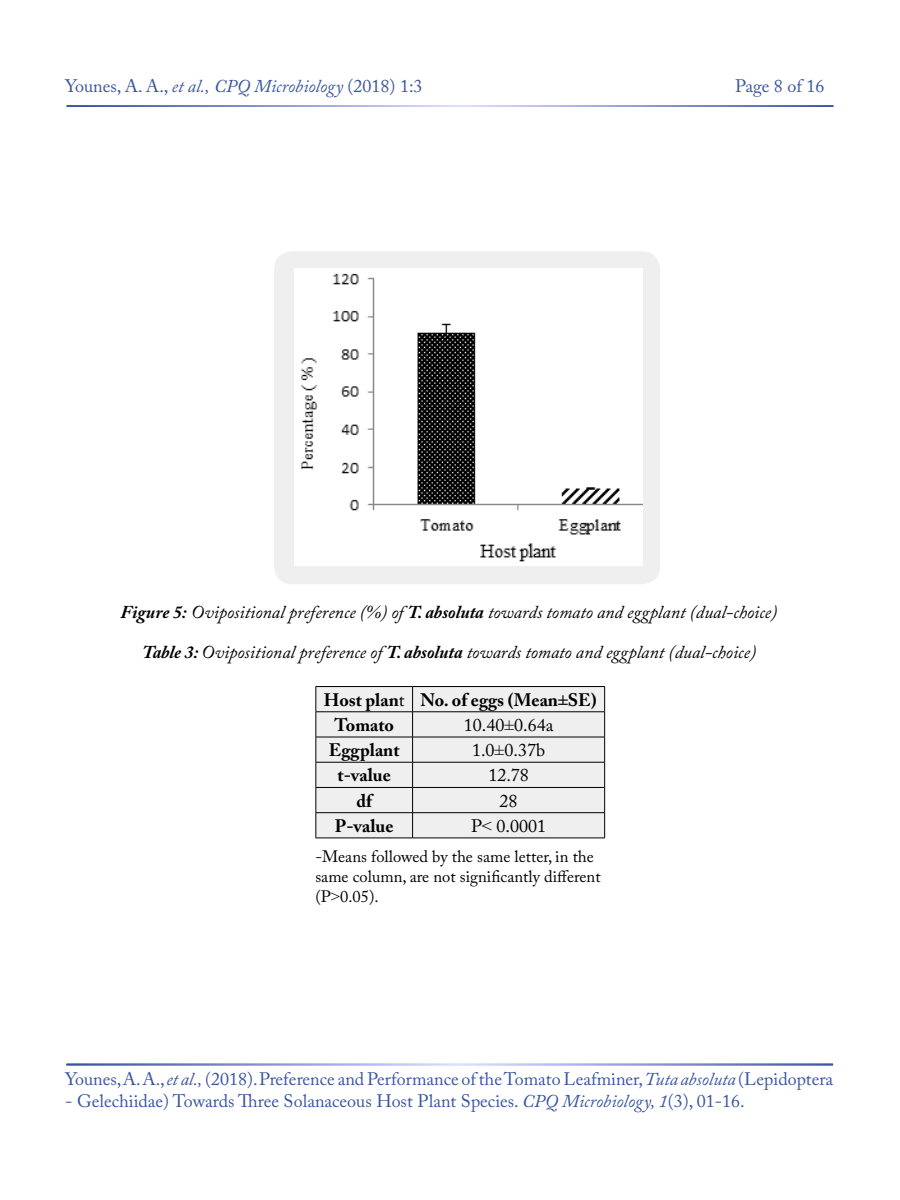
<style>
.page{position:relative;width:900px;height:1200px;background:#fff}
.page>*{position:absolute;margin:0;border:0;box-sizing:border-box;transform-origin:0 0}
.t1{font:18px "Adobe Caslon Pro";color:#3955a0}
.t2{font:italic 18px "Adobe Caslon Pro";color:#000}
.t3{font:700 18px/25.2px "Adobe Caslon Pro";color:#000}
.t4{font:18px "Adobe Caslon Pro";color:#000}
.t5{font:16.5px/19.8px "Adobe Caslon Pro";color:#000}
.s1{font-style:italic}
.s2{font-weight:700}
.s3{font-family:"Times New Roman"}
.s4{font-weight:400}
</style>
<div class="page">
<div style="left:274px;top:251px;width:386px;height:333px;background:#efeff0;border-radius:18px"></div>
<img style="left:295px;top:268px;width:348px;height:297px">
<div style="left:317px;top:687px;width:287px;height:151px;background:#efeff0"></div>
<hr style="left:316px;top:686px;width:97px;height:1px;background:#000">
<hr style="left:413px;top:686px;width:192px;height:1px;background:#000">
<hr style="left:316px;top:712px;width:97px;height:1px;background:#000">
<hr style="left:413px;top:712px;width:192px;height:1px;background:#000">
<hr style="left:316px;top:737px;width:97px;height:1px;background:#000">
<hr style="left:413px;top:737px;width:192px;height:1px;background:#000">
<hr style="left:316px;top:762px;width:97px;height:1px;background:#000">
<hr style="left:413px;top:762px;width:192px;height:1px;background:#000">
<hr style="left:316px;top:787px;width:97px;height:1px;background:#000">
<hr style="left:413px;top:787px;width:192px;height:1px;background:#000">
<hr style="left:316px;top:812px;width:97px;height:1px;background:#000">
<svg style="left:316px;top:687px;width:1px;height:151px"></svg>
<hr style="left:413px;top:812px;width:192px;height:1px;background:#000">
<svg style="left:412px;top:687px;width:1px;height:151px"></svg>
<svg style="left:604px;top:687px;width:1px;height:151px"></svg>
<hr style="left:316px;top:838px;width:97px;height:1px;background:#000">
<hr style="left:413px;top:838px;width:192px;height:1px;background:#000">
<p class="t1" style="left:65px;top:75px;width:359px">Younes, A. A., <span class="s1">et al., CPQ Microbiology</span> (2018) 1:3</p>
<p class="t1" style="left:735px;top:75px;width:91px">Page 8 of 16</p>
<p class="t2" style="left:121px;top:601px;width:658px"><span class="s2">Figure 5:</span> Ovipositional preference (<span class="s3">%</span>) of <span class="s2">T. absoluta</span> towards tomato and eggplant (dual-choice)</p>
<p class="t2" style="left:142px;top:642px;width:615px"><span class="s2">Table 3:</span> Ovipositional preference of <span class="s2">T. absoluta</span> towards tomato and eggplant (dual-choice)</p>
<p class="t3" style="left:334px;top:687px;width:264px;text-indent:-11px">Host plan<span class="s4">t</span> No. of eggs (Mean<span class="s3">±</span>SE)<br>Tomato</p>
<p class="t4" style="left:464px;top:714px;width:91px">10.40<span class="s3">±</span>0.64a</p>
<p class="t3" style="left:329px;top:737px;width:72px">Eggplant</p>
<p class="t4" style="left:472px;top:740px;width:75px">1.0<span class="s3">±</span>0.37b</p>
<p class="t3" style="left:338px;top:763px;width:55px">t-value</p>
<p class="t4" style="left:488px;top:765px;width:42px">12.78</p>
<p class="t3" style="left:356px;top:788px;width:17px">df</p>
<p class="t4" style="left:500px;top:790px;width:19px">28</p>
<p class="t3" style="left:335px;top:813px;width:60px">P-value</p>
<p class="t4" style="left:471px;top:815px;width:77px">P<span class="s3">&lt;</span> 0.0001</p>
<p class="t5" style="left:315px;top:846px;width:287px">-Means followed by the same letter, in the same column, are not significantly different (P<span class="s3">&gt;</span>0.05).</p>
<p class="t1" style="left:65px;top:1069px;width:769px">Younes, A. A., <span class="s1">et al.,</span> (2018). Preference and Performance of the Tomato Leafminer, <span class="s1">Tuta absoluta</span> (Lepidoptera</p>
<p class="t1" style="left:65px;top:1090px;width:681px">- Gelechiidae) Towards Three Solanaceous Host Plant Species. <span class="s1">CPQ Microbiology, 1</span>(3), 01-16.</p>
</div>
